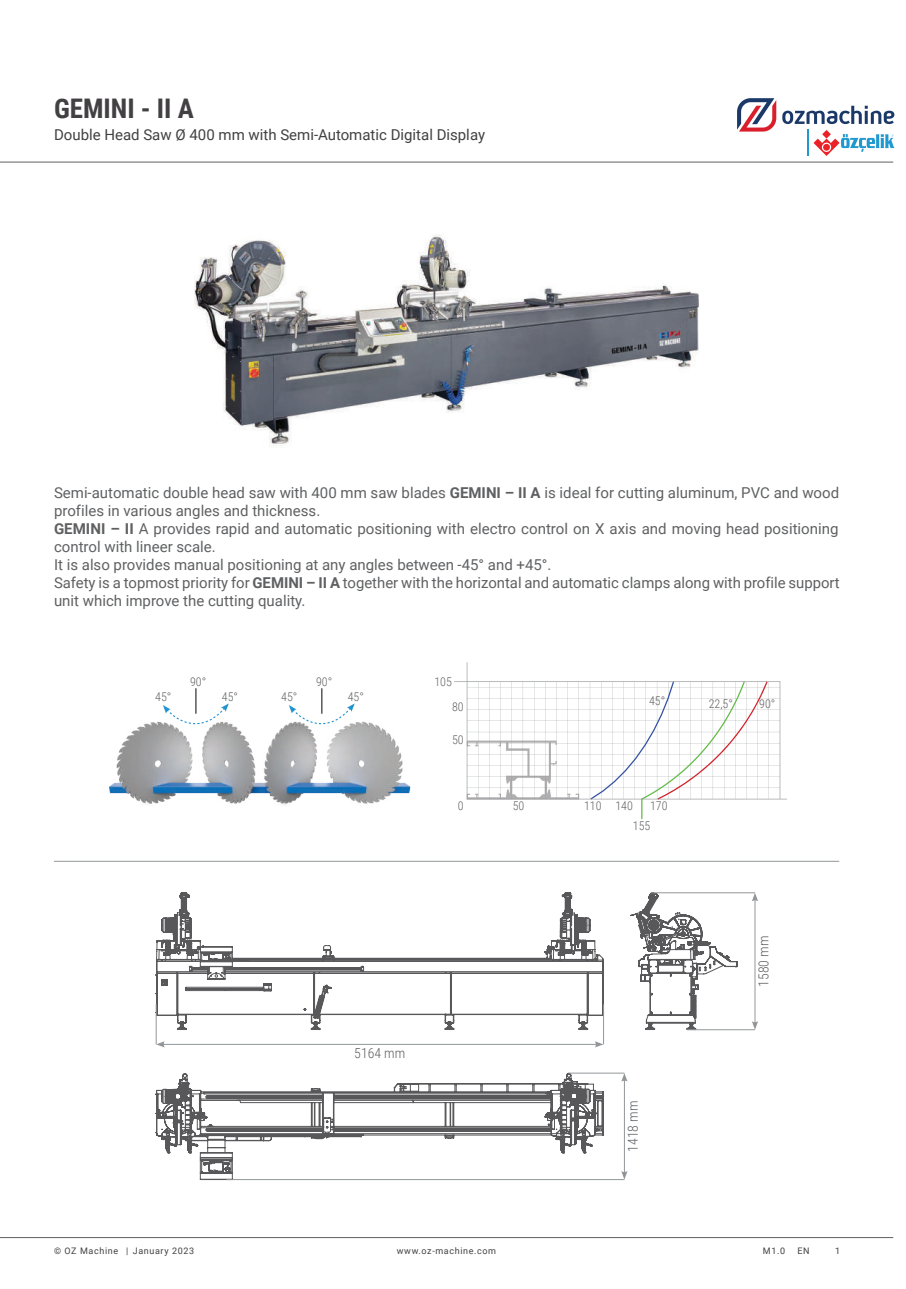
<style>
.page{position:relative;width:906px;height:1289px;background:#fff}
.page>*{position:absolute;margin:0;border:0;box-sizing:border-box;transform-origin:0 0}
.t1{font:700 27px "Roboto Condensed";color:#424042}
.t2{font:15px/18px "Roboto";color:#5f6062}
.t3{font:15px "Roboto";color:#424042}
.t4{font:300 13.8px "Roboto Condensed";color:#5f6062}
.t5{font:300 12px "Roboto Condensed";color:#5f6062}
.t6{font:9px "Roboto";letter-spacing:.07em;color:#424042}
.s1{font-weight:700}
</style>
<div class="page">
<hr style="left:0;top:162px;width:893px;height:1px;background:#5f6062">
<hr style="left:0;top:1237px;width:893px;height:1px;background:#5f6062">
<img style="left:194px;top:235px;width:505px;height:210px">
<hr style="left:54px;top:861px;width:785px;height:1px;background:#939698">
<svg style="left:454px;top:662px;width:333px;height:157px"></svg>
<svg style="left:163px;top:703px;width:66px;height:16px"></svg>
<hr style="left:195px;top:688px;width:2px;height:25px;background:#58585a">
<svg style="left:289px;top:688px;width:66px;height:31px"></svg>
<img style="left:109px;top:719px;width:302px;height:87px">
<svg style="left:156px;top:892px;width:581px;height:287px"></svg>
<hr style="left:156px;top:1004px;width:1px;height:40px;background:#939698">
<hr style="left:603px;top:1004px;width:1px;height:40px;background:#939698">
<hr style="left:687px;top:1029px;width:68px;height:1px;background:#939698">
<hr style="left:226px;top:1179px;width:398px;height:1px;background:#939698">
<hr style="left:651px;top:892px;width:104px;height:1px;background:#939698">
<hr style="left:568px;top:1072px;width:56px;height:1px;background:#939698">
<hr style="left:162px;top:1044px;width:435px;height:1px;background:#939698">
<svg style="left:156px;top:1041px;width:9px;height:6px"></svg>
<svg style="left:595px;top:1041px;width:8px;height:6px"></svg>
<hr style="left:754px;top:898px;width:1px;height:125px;background:#939698">
<svg style="left:752px;top:892px;width:6px;height:9px"></svg>
<svg style="left:752px;top:1021px;width:6px;height:8px"></svg>
<hr style="left:624px;top:1079px;width:1px;height:94px;background:#939698">
<svg style="left:621px;top:1073px;width:6px;height:8px"></svg>
<svg style="left:621px;top:1170px;width:6px;height:9px"></svg>
<svg style="left:782px;top:106px;width:112px;height:18px"></svg>
<svg style="left:737px;top:98px;width:39px;height:34px"></svg>
<svg style="left:807px;top:130px;width:87px;height:26px"></svg>
<h1 class="t1" style="left:54px;top:89px;width:141px">GEMINI - II A</h1>
<p class="t3" style="left:54px;top:124px;width:432px">Double Head Saw Ø 400 mm with Semi-Automatic Digital Display</p>
<p class="t2" style="left:54px;top:483px;width:787px">Semi-automatic double head saw with 400 mm saw blades <span class="s1">GEMINI – II A</span> is ideal for cutting aluminum, PVC and wood profiles in various angles and thickness.<br><span class="s1">GEMINI – II</span> A provides rapid and automatic positioning with electro control on X axis and moving head positioning control with lineer scale.<br>It is also provides manual positioning at any angles between -45° and +45°.<br>Safety is a topmost priority for <span class="s1">GEMINI – II A</span> together with the horizontal and automatic clamps along with profile support unit which improve the cutting quality.</p>
<p class="t5" style="left:190px;top:673px;width:18px">90°</p>
<p class="t5" style="left:316px;top:673px;width:18px">90°</p>
<p class="t5" style="left:155px;top:688px;width:18px">45°</p>
<p class="t5" style="left:222px;top:688px;width:18px">45°</p>
<p class="t5" style="left:281px;top:688px;width:18px">45°</p>
<p class="t5" style="left:348px;top:688px;width:18px">45°</p>
<p class="t5" style="left:434px;top:673px;width:19px">105</p>
<p class="t5" style="left:452px;top:698px;width:13px">80</p>
<p class="t5" style="left:452px;top:731px;width:13px">50</p>
<p class="t5" style="left:458px;top:797px;width:7px">0</p>
<p class="t4" style="left:354px;top:1043px;width:52px">5164 mm</p>
<p class="t5" style="left:649px;top:692px;width:18px">45°</p>
<p class="t5" style="left:708px;top:695px;width:26px">22,5°</p>
<p class="t5" style="left:759px;top:695px;width:18px">90°</p>
<p class="t5" style="left:513px;top:797px;width:13px">50</p>
<p class="t5" style="left:584px;top:797px;width:50px">110 140</p>
<p class="t5" style="left:650px;top:797px;width:19px">170</p>
<p class="t5" style="left:633px;top:817px;width:19px">155</p>
<p class="t4" style="left:623px;top:1151px;width:52px;rotate:-90deg">1418 mm</p>
<p class="t4" style="left:754px;top:986px;width:52px;rotate:-90deg">1580 mm</p>
<p class="t6" style="left:54px;top:1244px;width:142px">© OZ Machine | January 2023</p>
<p class="t6" style="left:397px;top:1244px;width:101px">www.oz-machine.com</p>
<p class="t6" style="left:763px;top:1244px;width:24px">M1.0</p>
<p class="t6" style="left:797px;top:1244px;width:14px">EN</p>
<p class="t6" style="left:835px;top:1244px;width:7px">1</p>
</div>
